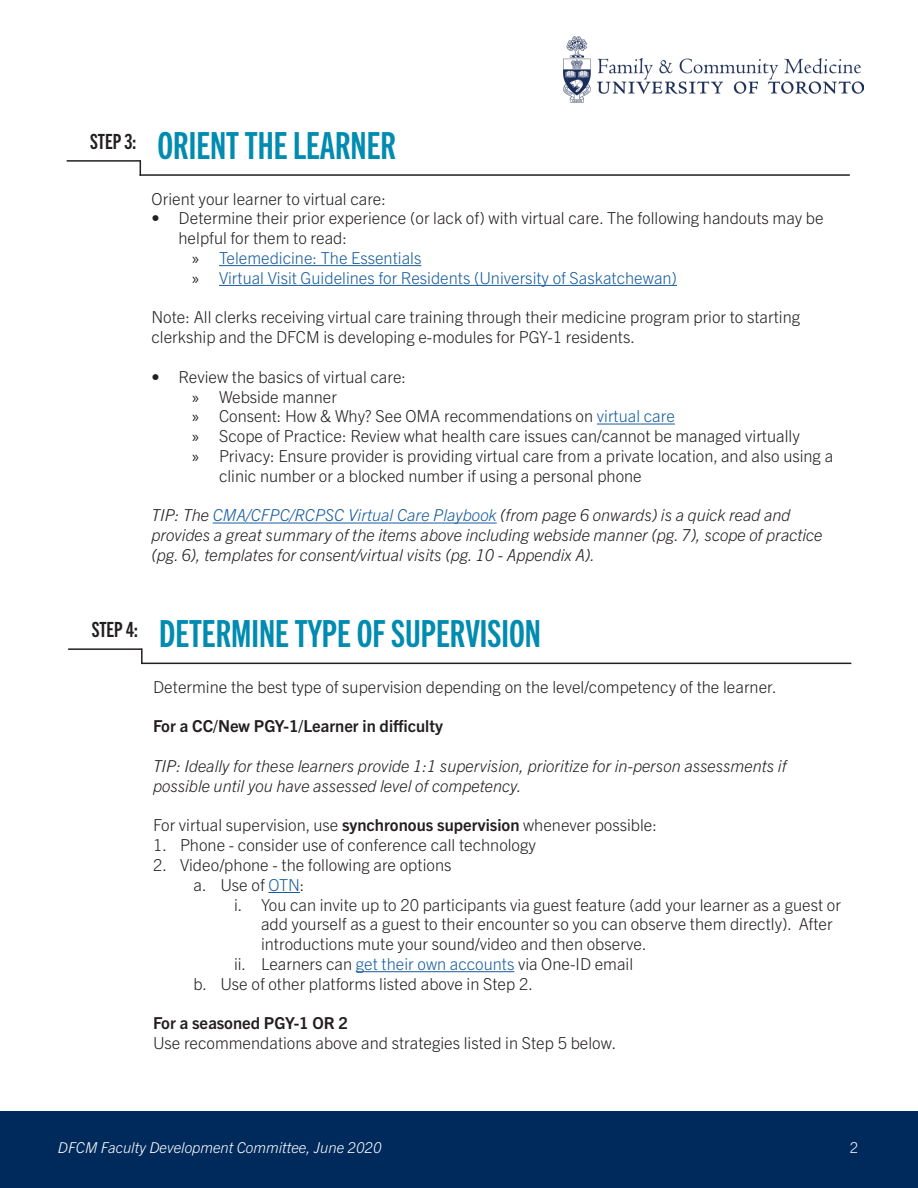
<style>
.page{position:relative;width:918px;height:1188px;background:#fff}
.page>*{position:absolute;margin:0;border:0;box-sizing:border-box;transform-origin:0 0}
.t1{font:37.5px "Trade Gothic Next LT Pro Bd Cm";color:#008bb0}
.t2{font:21px "Trade Gothic Next LT Pro Bd Cm";color:#231f20}
.t3{font:300 16.5px/19.8px "Trade Gothic Next LT Pro";color:#231f20}
.t4{font:italic 300 16.5px/19.8px "Trade Gothic Next LT Pro";color:#231f20}
.t5{font:300 16.5px "Trade Gothic Next LT Pro";color:#175d9e}
.t6{font:700 16.5px "Trade Gothic Next LT Pro";color:#231f20}
.t7{font:italic 300 15px "Trade Gothic Next LT Pro";color:#fff}
.t8{font:300 15px "Trade Gothic Next LT Pro";color:#fff}
.s1{font-family:"Myriad Pro";font-weight:400;color:#231f20}
.s2{font-family:"Myriad Pro";font-weight:400}
.s3{color:#175d9e}
.s4{font-weight:700}
</style>
<div class="page">
<div style="left:0;top:1111px;width:918px;height:77px;background:#002a5c"></div>
<img style="left:564px;top:37px;width:299px;height:66px">
<hr style="left:219px;top:265px;width:202px;height:1px;background:#175d9e">
<hr style="left:219px;top:285px;width:458px;height:1px;background:#175d9e">
<hr style="left:597px;top:424px;width:78px;height:1px;background:#175d9e">
<hr style="left:213px;top:523px;width:284px;height:1px;background:#175d9e">
<hr style="left:67px;top:160px;width:73px;height:2px;background:#231f20">
<svg style="left:140px;top:160px;width:1px;height:14px"></svg>
<hr style="left:140px;top:174px;width:710px;height:2px;background:#231f20">
<hr style="left:268px;top:892px;width:32px;height:1px;background:#175d9e">
<hr style="left:356px;top:971px;width:158px;height:1px;background:#175d9e">
<hr style="left:68px;top:648px;width:74px;height:2px;background:#231f20">
<svg style="left:141px;top:648px;width:2px;height:15px"></svg>
<hr style="left:141px;top:663px;width:710px;height:1px;background:#231f20">
<p class="t2" style="left:90px;top:127px;width:48px">STEP 3:</p>
<p class="t1" style="left:158px;top:120px;width:240px">ORIENT THE LEARNER</p>
<p class="t3" style="left:152px;top:188px;width:236px">Orient your learner to virtual care:</p>
<p class="t3" style="left:179px;top:207px;width:647px;text-indent:-27px">• Determine their prior experience (or lack of) with virtual care. The following handouts may be helpful for them to read:</p>
<p class="t5" style="left:192px;top:246px;width:231px"><span class="s1">»</span> Telemedicine: The Essentials</p>
<p class="t5" style="left:192px;top:266px;width:486px"><span class="s1">»</span> Virtual Visit Guidelines for Residents (University of Saskatchewan)</p>
<p class="t3" style="left:152px;top:306px;width:650px">Note: All clerks receiving virtual care training through their medicine program prior to starting clerkship and the DFCM is developing e-modules for PGY-1 residents.</p>
<p class="t3" style="left:152px;top:366px;width:256px">• Review the basics of virtual care:</p>
<p class="t3" style="left:192px;top:386px;width:147px"><span class="s2">»</span> Webside manner</p>
<p class="t3" style="left:192px;top:405px;width:484px"><span class="s2">»</span> Consent: How &amp; Why? See OMA recommendations on <span class="s3">virtual care</span></p>
<p class="t3" style="left:192px;top:425px;width:609px"><span class="s2">»</span> Scope of Practice: Review what health care issues can/cannot be managed virtually</p>
<p class="t3" style="left:219px;top:445px;width:616px;text-indent:-27px"><span class="s2">»</span> Privacy: Ensure provider is providing virtual care from a private location, and also using a clinic number or a blocked number if using a personal phone</p>
<p class="t4" style="left:152px;top:504px;width:673px">TIP: The <span class="s3">CMA/CFPC/RCPSC Virtual Care Playbook</span> (from page 6 onwards) is a quick read and provides a great summary of the items above including webside manner (pg. 7), scope of practice (pg. 6), templates for consent/virtual visits (pg. 10 - Appendix A).</p>
<p class="t2" style="left:92px;top:616px;width:48px">STEP 4:</p>
<p class="t1" style="left:159px;top:608px;width:383px">DETERMINE TYPE OF SUPERVISION</p>
<p class="t3" style="left:153px;top:676px;width:625px">Determine the best type of supervision depending on the level/competency of the learner.</p>
<p class="t6" style="left:153px;top:715px;width:292px">For a CC/New PGY-1/Learner in difficulty</p>
<p class="t4" style="left:153px;top:755px;width:635px">TIP: Ideally for these learners provide 1:1 supervision, prioritize for in-person assessments if possible until you have assessed level of competency.</p>
<p class="t3" style="left:153px;top:814px;width:506px">For virtual supervision, use <span class="s4">synchronous supervision</span> whenever possible:</p>
<p class="t3" style="left:153px;top:834px;width:385px">1. Phone - consider use of conference call technology</p>
<p class="t3" style="left:153px;top:854px;width:300px">2. Video/phone - the following are options</p>
<p class="t3" style="left:194px;top:874px;width:113px">a. Use of <span class="s3">OTN</span>:</p>
<p class="t3" style="left:261px;top:894px;width:582px;text-indent:-27px">i. You can invite up to 20 participants via guest feature (add your learner as a guest or add yourself as a guest to their encounter so you can observe them directly). After introductions mute your sound/video and then observe.</p>
<p class="t3" style="left:234px;top:953px;width:401px">ii. Learners can <span class="s3">get their own accounts</span> via One-ID email</p>
<p class="t3" style="left:194px;top:973px;width:341px">b. Use of other platforms listed above in Step 2.</p>
<p class="t6" style="left:153px;top:1012px;width:197px">For a seasoned PGY-1 OR 2</p>
<p class="t3" style="left:153px;top:1032px;width:465px">Use recommendations above and strategies listed in Step 5 below.</p>
<p class="t7" style="left:58px;top:1137px;width:325px">DFCM Faculty Development Committee, June 2020</p>
<p class="t8" style="left:850px;top:1137px;width:10px">2</p>
</div>
